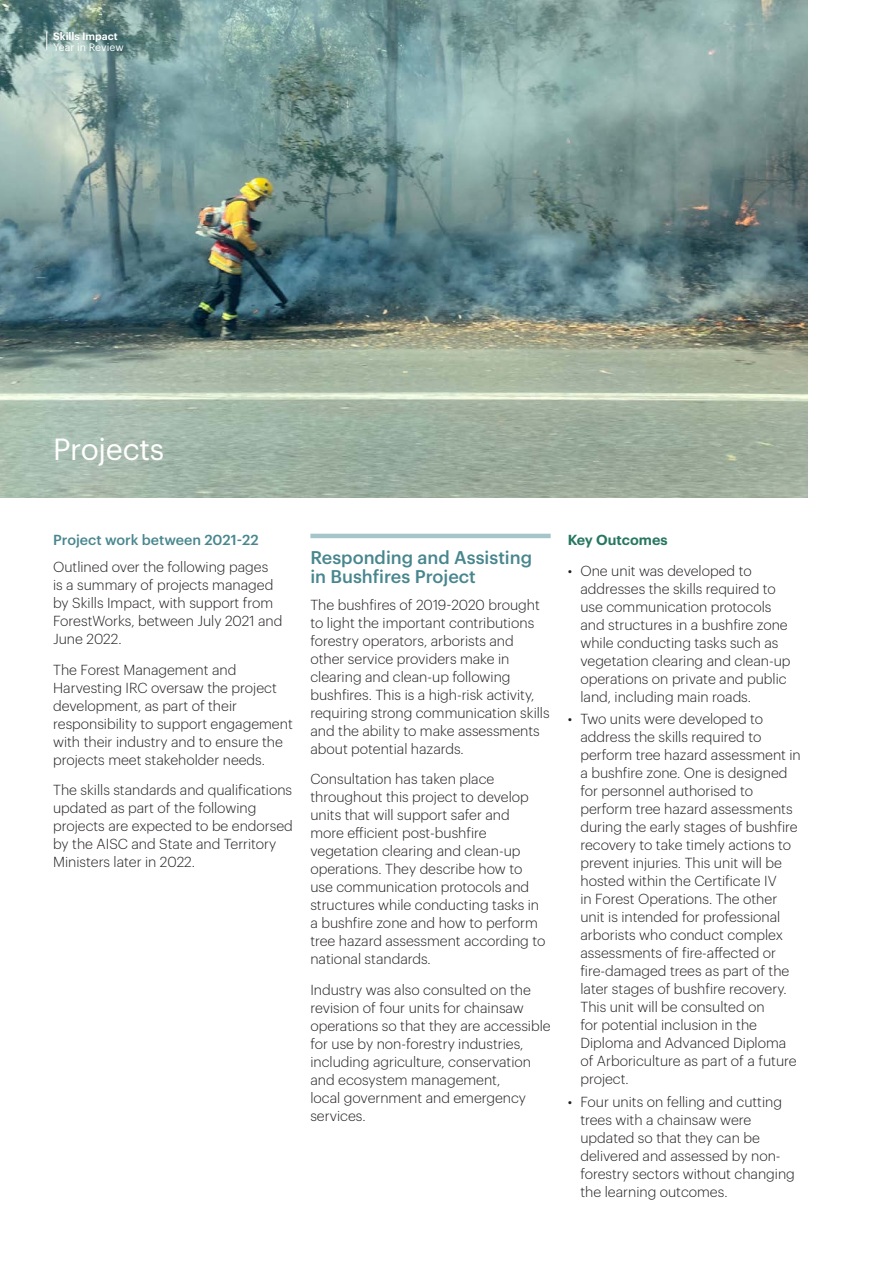
<style>
.page{position:relative;width:893px;height:1263px;background:#fff}
.page>*{position:absolute;margin:0;border:0;box-sizing:border-box;transform-origin:0 0}
.Name_Heading_1{font:30px "Graphik";letter-spacing:-.01em;color:#fff}
.Name_Heading_2{font:500 18px/19.5px "Graphik";color:#48868e}
.Body{font:300 14.25px/18px "Graphik";color:#231f20}
.Bullets{font:300 14.25px/18px "Graphik";color:#231f20}
.Name_Heading_4{font:500 14.25px "Graphik";color:#48868e}
.Body-2{font:600 14.25px "Graphik";color:#267660}
.t1{font:600 10.5px "Graphik";color:#fff}
.t2{font:10.5px "Graphik";color:#fff}
</style>
<div class="page">
<img style="left:0;top:0;width:808px;height:497px">
<svg style="left:47px;top:31px;width:1px;height:19px"></svg>
<hr style="left:310px;top:534px;width:241px;height:4px;background:#a6c5ca">
<p class="t1" style="left:53px;top:28px;width:66px">Skills Impact</p>
<p class="t2" style="left:53px;top:39px;width:72px">Year in Review</p>
<p class="Name_Heading_1" style="left:53px;top:426px;width:113px">Projects</p>
<p class="Name_Heading_4" style="left:53px;top:529px;width:207px">Project work between 2021-22</p>
<p class="Body" style="left:53px;top:557px;width:231px">Outlined over the following pages<br>is a summary of projects managed by Skills Impact, with support from<br>ForestWorks, between July 2021 and<br>June 2022.</p>
<p class="Body" style="left:53px;top:659px;width:241px">The Forest Management and Harvesting IRC oversaw the project development, as part of their responsibility to support engagement with their industry and to ensure the projects meet stakeholder needs.</p>
<p class="Body" style="left:53px;top:780px;width:241px">The skills standards and qualifications updated as part of the following projects are expected to be endorsed by the AISC and State and Territory Ministers later in 2022.</p>
<p class="Name_Heading_2" style="left:310px;top:546px;width:223px">Responding and Assisting in Bushfires Project</p>
<p class="Body" style="left:310px;top:594px;width:241px">The bushfires of 2019-2020 brought to light the important contributions forestry operators, arborists and other service providers make in clearing and clean-up following bushfires. This is a high-risk activity, requiring strong communication skills and the ability to make assessments about potential hazards.</p>
<p class="Body" style="left:310px;top:769px;width:236px">Consultation has taken place throughout this project to develop units that will support safer and more efficient post-bushfire vegetation clearing and clean-up operations. They describe how to use communication protocols and structures while conducting tasks in a bushfire zone and how to perform tree hazard assessment according to national standards.</p>
<p class="Body" style="left:310px;top:980px;width:242px">Industry was also consulted on the revision of four units for chainsaw operations so that they are accessible for use by non-forestry industries, including agriculture, conservation and ecosystem management,<br>local government and emergency services.</p>
<p class="Body-2" style="left:568px;top:529px;width:102px">Key Outcomes</p>
<p class="Bullets" style="left:580px;top:561px;width:212px;text-indent:-13px">• One unit was developed to addresses the skills required to use communication protocols and structures in a bushfire zone while conducting tasks such as vegetation clearing and clean-up operations on private and public land, including main roads.</p>
<p class="Bullets" style="left:580px;top:709px;width:222px;text-indent:-13px">• Two units were developed to address the skills required to perform tree hazard assessment in a bushfire zone. One is designed for personnel authorised to perform tree hazard assessments during the early stages of bushfire recovery to take timely actions to prevent injuries. This unit will be hosted within the Certificate IV<br>in Forest Operations. The other unit is intended for professional arborists who conduct complex assessments of fire-affected or fire-damaged trees as part of the later stages of bushfire recovery.<br>This unit will be consulted on<br>for potential inclusion in the<br>Diploma and Advanced Diploma of Arboriculture as part of a future project.</p>
<p class="Bullets" style="left:580px;top:1091px;width:216px;text-indent:-13px">• Four units on felling and cutting trees with a chainsaw were updated so that they can be delivered and assessed by non&shy;forestry sectors without changing the learning outcomes.</p>
</div>
